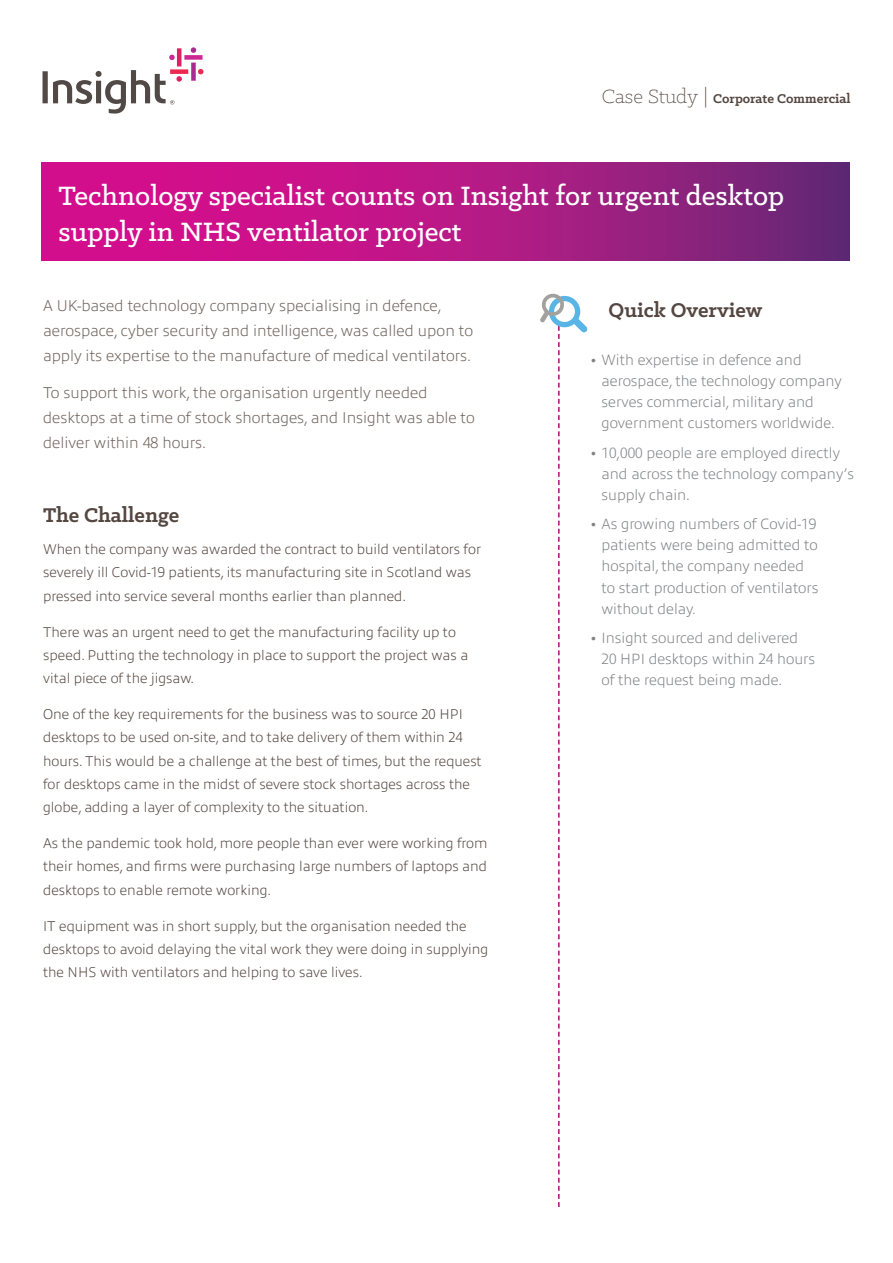
<style>
.page{position:relative;width:893px;height:1263px;background:#fff}
.page>*{position:absolute;margin:0;border:0;box-sizing:border-box;transform-origin:0 0}
.intro_white_out_copy{font:500 30px/36px "Klinic Slab";color:#fff}
.sub_headers{font:700 22.5px "Klinic Slab";color:#544640}
.intro_copy{font:200 15.75px/24.8px "Allumi Pro";color:#6f625c}
.t1{font:200 15px/21px "Allumi Pro";color:#808285}
.t2{font:700 14.4px "Klinic Slab";color:#544640}
.Body_Copy{font:200 14.25px/23.2px "Allumi Pro";color:#544640}
.s1{font-weight:300;font-size:21.6px}
.s2{font-weight:300;font-size:22.8px}
.s3{font-family:"Klinic Slab";font-weight:700}
</style>
<div class="page">
<svg style="left:42px;top:163px;width:808px;height:98px;background:#ae1984"></svg>
<svg style="left:540px;top:293px;width:47px;height:914px"></svg>
<svg style="left:43px;top:47px;width:160px;height:67px"></svg>
<p class="t2" style="left:602px;top:89px;width:250px"><span class="s1">Case Study</span> <span class="s2">|</span> Corporate Commercial</p>
<p class="intro_white_out_copy" style="left:59px;top:177px;width:727px">Technology specialist counts on Insight for urgent desktop supply in NHS ventilator project</p>
<p class="intro_copy" style="left:43px;top:292px;width:431px">A UK-based technology company specialising in defence, aerospace, cyber security and intelligence, was called upon to apply its expertise to the manufacture of medical ventilators.</p>
<p class="intro_copy" style="left:43px;top:379px;width:433px">To support this work, the organisation urgently needed desktops at a time of stock shortages, and Insight was able to deliver within 48 hours.</p>
<p class="sub_headers" style="left:43px;top:500px;width:138px">The Challenge</p>
<p class="Body_Copy" style="left:43px;top:536px;width:439px">When the company was awarded the contract to build ventilators for severely ill Covid-19 patients, its manufacturing site in Scotland was pressed into service several months earlier than planned.</p>
<p class="Body_Copy" style="left:43px;top:619px;width:427px">There was an urgent need to get the manufacturing facility up to speed. Putting the technology in place to support the project was a vital piece of the jigsaw.</p>
<p class="Body_Copy" style="left:43px;top:701px;width:440px">One of the key requirements for the business was to source 20 HPI desktops to be used on-site, and to take delivery of them within 24 hours. This would be a challenge at the best of times, but the request for desktops came in the midst of severe stock shortages across the globe, adding a layer of complexity to the situation.</p>
<p class="Body_Copy" style="left:43px;top:830px;width:446px;text-align:justify">As the pandemic took hold, more people than ever were working from their homes, and firms were purchasing large numbers of laptops and desktops to enable remote working.</p>
<p class="Body_Copy" style="left:43px;top:913px;width:447px">IT equipment was in short supply, but the organisation needed the desktops to avoid delaying the vital work they were doing in supplying the NHS with ventilators and helping to save lives.</p>
<p class="sub_headers" style="left:609px;top:295px;width:155px">Quick Overview</p>
<p class="t1" style="left:601px;top:349px;width:242px;text-indent:-11px"><span class="s3">•</span> With expertise in defence and aerospace, the technology company serves commercial, military and government customers worldwide.</p>
<p class="t1" style="left:601px;top:441px;width:254px;text-indent:-11px"><span class="s3">•</span> 10,000 people are employed directly and across the technology company’s supply chain.</p>
<p class="t1" style="left:601px;top:513px;width:218px;text-indent:-11px"><span class="s3">•</span> As growing numbers of Covid-19 patients were being admitted to hospital, the company needed to start production of ventilators without delay.</p>
<p class="t1" style="left:601px;top:626px;width:215px;text-indent:-11px"><span class="s3">•</span> Insight sourced and delivered<br>20 HPI desktops within 24 hours of the request being made.</p>
</div>
